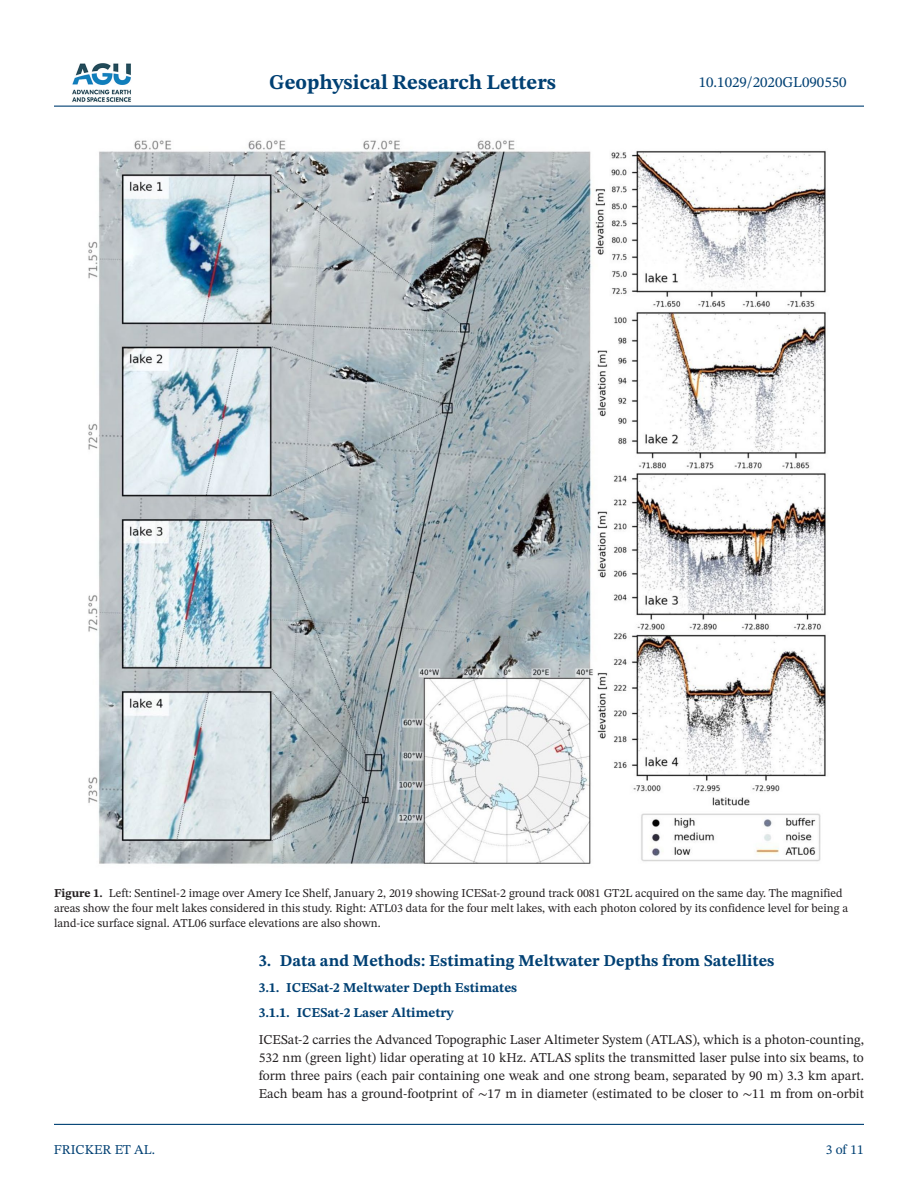
<style>
.page{position:relative;width:918px;height:1188px;background:#fff}
.page>*{position:absolute;margin:0;border:0;box-sizing:border-box;transform-origin:0 0}
.t1{font:700 21px "STIX Two Text";color:#004073}
.t2{font:700 16.5px "STIX Two Text";color:#004073}
.t3{font:15px "STIX Two Text";color:#004073}
.t4{font:13.5px/18px "STIX Two Text";color:#231f20;text-align:justify}
.t5{font:700 13.5px/25.5px "STIX Two Text";color:#004073}
.t6{font:13.5px "STIX Two Text";color:#004073}
.t7{font:12px/15px "STIX Two Text";color:#231f20}
.s1{font-weight:700}
.s2{font-family:"STIX Two Math"}
</style>
<div class="page">
<hr style="left:54px;top:106px;width:810px;height:1px;background:#004073">
<hr style="left:54px;top:1124px;width:810px;height:1px;background:#004073">
<img style="left:72px;top:63px;width:59px;height:39px">
<img style="left:88px;top:140px;width:738px;height:724px">
<h1 class="t1" style="left:269px;top:67px;width:288px">Geophysical Research Letters</h1>
<p class="t3" style="left:699px;top:72px;width:149px">10.1029/2020GL090550</p>
<p class="t7" style="left:54px;top:885px;width:796px"><span class="s1">Figure 1.</span> Left: Sentinel-2 image over Amery Ice Shelf, January 2, 2019 showing ICESat-2 ground track 0081 GT2L acquired on the same day. The magnified areas show the four melt lakes considered in this study. Right: ATL03 data for the four melt lakes, with each photon colored by its confidence level for being a land-ice surface signal. ATL06 surface elevations are also shown.</p>
<p class="t6" style="left:54px;top:1140px;width:103px">FRICKER ET AL.</p>
<p class="t2" style="left:259px;top:949px;width:517px">3. Data and Methods: Estimating Meltwater Depths from Satellites</p>
<p class="t5" style="left:259px;top:975px;width:260px">3.1. ICESat-2 Meltwater Depth Estimates<br>3.1.1. ICESat-2 Laser Altimetry</p>
<p class="t4" style="left:259px;top:1031px;width:607px">ICESat-2 carries the Advanced Topographic Laser Altimeter System (ATLAS), which is a photon-counting, 532 nm (green light) lidar operating at 10 kHz. ATLAS splits the transmitted laser pulse into six beams, to form three pairs (each pair containing one weak and one strong beam, separated by 90 m) 3.3 km apart.<br>Each beam has a ground-footprint of <span class="s2">∼</span>17 m in diameter (estimated to be closer to <span class="s2">∼</span>11 m from on-orbit</p>
<p class="t6" style="left:826px;top:1140px;width:40px">3 of 11</p>
</div>
